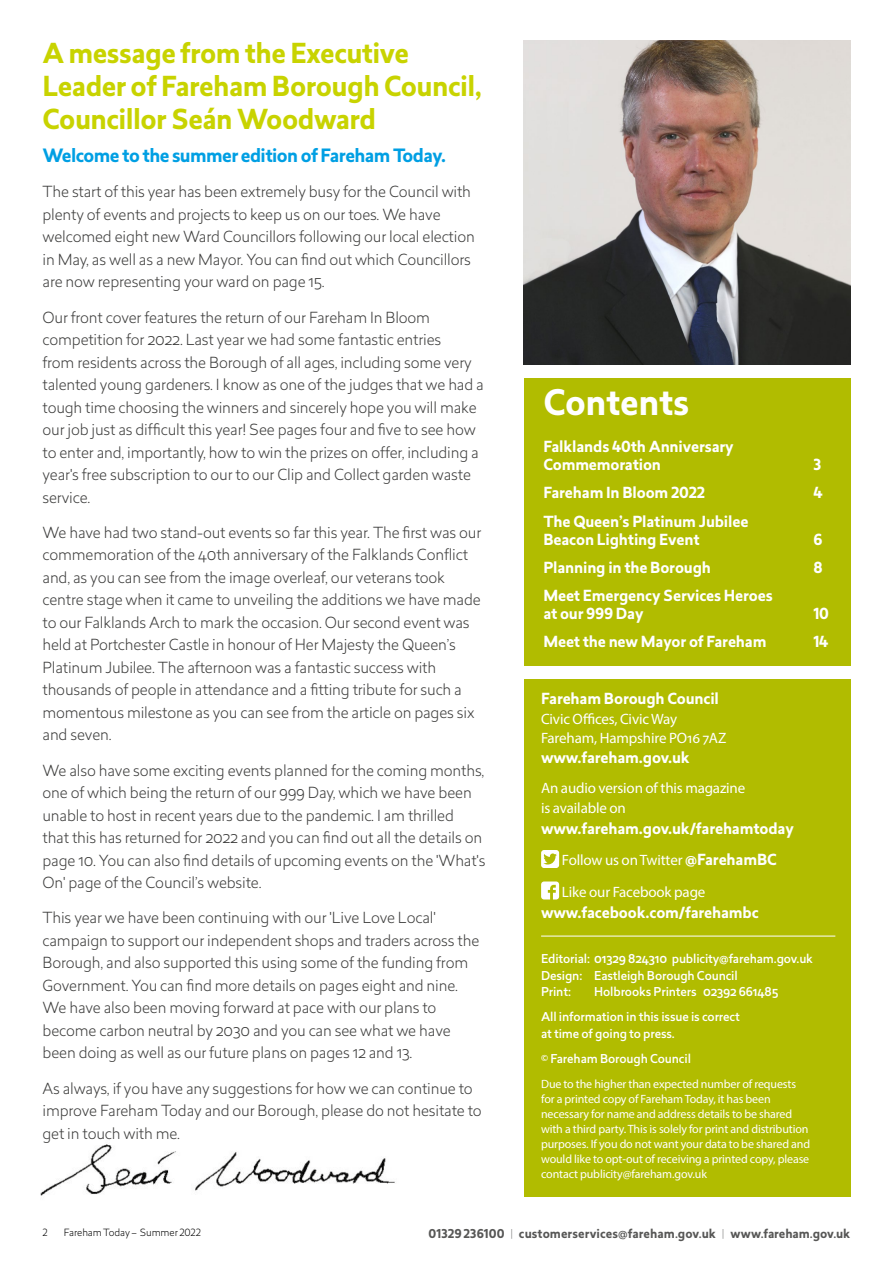
<style>
.page{position:relative;width:893px;height:1263px;background:#fff}
.page>*{position:absolute;margin:0;border:0;box-sizing:border-box;transform-origin:0 0}
.body_big_11pt_light{font:700 34.5px "Revisal";letter-spacing:-.01em;color:#fff}
.body_8pt_no_indent{font:700 27px/33px "Revisal";letter-spacing:-.02em;color:#c8d300}
.body_8pt_no_indent-2{font:700 18px "Revisal";letter-spacing:-.03em;color:#009fe3}
.body_8pt_no_indent-3{font:300 15px/22.5px "Revisal";letter-spacing:-.01em;color:#3c3c3b}
.body_big_11pt_light-2{font:700 15px/18px "Revisal";letter-spacing:-.01em;color:#fff}
.body_8pt{font:15px/19.5px "Myriad Pro";letter-spacing:-.01em;color:#fff}
.body_8pt-2{font:700 15px/21px "Revisal";letter-spacing:-.01em;color:#fff}
.body_8pt-3{font:12px/15px "Myriad Pro";letter-spacing:-.01em;color:#fff}
.body_8pt-4{font:500 12px/16.5px "Revisal";letter-spacing:-.01em;color:#fff}
.t1{font:700 12px "Revisal";letter-spacing:.005em;color:#575756}
.t2{font:300 9.75px "Revisal";letter-spacing:-.01em;color:#000}
.s1{font-family:"Revisal";font-weight:700}
.s2{font-family:"Myriad Pro";font-weight:400}
.s3{font-weight:100}
.s4{font-weight:500}
</style>
<div class="page">
<img style="left:524px;top:40px;width:326px;height:324px">
<div style="left:524px;top:679px;width:326px;height:517px;background:#b1bc00"></div>
<div style="left:524px;top:378px;width:326px;height:287px;background:#b1bc00"></div>
<hr style="left:541px;top:936px;width:294px;height:1px;background:#fff">
<svg style="left:541px;top:850px;width:18px;height:18px"></svg>
<svg style="left:541px;top:881px;width:18px;height:18px"></svg>
<img style="left:41px;top:1144px;width:354px;height:52px">
<p class="body_8pt_no_indent" style="left:43px;top:37px;width:441px">A message from the Executive<br>Leader of Fareham Borough Council,<br>Councillor Seán Woodward</p>
<p class="body_8pt_no_indent-2" style="left:43px;top:143px;width:405px">Welcome to the summer edition of Fareham Today.</p>
<p class="body_8pt_no_indent-3" style="left:43px;top:180px;width:434px">The start of this year has been extremely busy for the Council with plenty of events and projects to keep us on our toes. We have welcomed eight new Ward Councillors following our local election in May, as well as a new Mayor. You can find out which Councillors are now representing your ward on page 15.</p>
<p class="body_8pt_no_indent-3" style="left:43px;top:305px;width:443px">Our front cover features the return of our Fareham In Bloom competition for 2022. Last year we had some fantastic entries<br>from residents across the Borough of all ages, including some very talented young gardeners. I know as one of the judges that we had a tough time choosing the winners and sincerely hope you will make our job just as difficult this year! See pages four and five to see how to enter and, importantly, how to win the prizes on offer, including a year's free subscription to our to our Clip and Collect garden waste service.</p>
<p class="body_8pt_no_indent-3" style="left:43px;top:521px;width:440px">We have had two stand-out events so far this year. The first was our commemoration of the 40th anniversary of the Falklands Conflict and, as you can see from the image overleaf, our veterans took centre stage when it came to unveiling the additions we have made to our Falklands Arch to mark the occasion. Our second event was held at Portchester Castle in honour of Her Majesty the Queen’s Platinum Jubilee. The afternoon was a fantastic success with thousands of people in attendance and a fitting tribute for such a momentous milestone as you can see from the article on pages six and seven.</p>
<p class="body_8pt_no_indent-3" style="left:43px;top:758px;width:445px">We also have some exciting events planned for the coming months, one of which being the return of our 999 Day, which we have been unable to host in recent years due to the pandemic. I am thrilled<br>that this has returned for 2022 and you can find out all the details on page 10. You can also find details of upcoming events on the 'What's On' page of the Council’s website.</p>
<p class="body_8pt_no_indent-3" style="left:43px;top:906px;width:438px">This year we have been continuing with our 'Live Love Local' campaign to support our independent shops and traders across the Borough, and also supported this using some of the funding from Government. You can find more details on pages eight and nine.<br>We have also been moving forward at pace with our plans to become carbon neutral by 2030 and you can see what we have been doing as well as our future plans on pages 12 and 13.</p>
<p class="body_8pt_no_indent-3" style="left:43px;top:1076px;width:441px">As always, if you have any suggestions for how we can continue to improve Fareham Today and our Borough, please do not hesitate to get in touch with me.</p>
<p class="body_big_11pt_light" style="left:543px;top:378px;width:147px">Contents</p>
<p class="body_big_11pt_light-2" style="left:543px;top:438px;width:192px">Falklands 40th Anniversary<br>Commemoration</p>
<p class="body_big_11pt_light-2" style="left:813px;top:456px;width:9px">3</p>
<p class="body_big_11pt_light-2" style="left:543px;top:484px;width:163px">Fareham In Bloom 2022</p>
<p class="body_big_11pt_light-2" style="left:813px;top:484px;width:11px">4</p>
<p class="body_big_11pt_light-2" style="left:543px;top:512px;width:207px">The Queen’s Platinum Jubilee<br>Beacon Lighting Event</p>
<p class="body_big_11pt_light-2" style="left:813px;top:530px;width:11px">6</p>
<p class="body_big_11pt_light-2" style="left:543px;top:559px;width:169px">Planning in the Borough</p>
<p class="body_big_11pt_light-2" style="left:813px;top:559px;width:11px">8</p>
<p class="body_big_11pt_light-2" style="left:543px;top:587px;width:231px">Meet Emergency Services Heroes at our 999 Day</p>
<p class="body_big_11pt_light-2" style="left:813px;top:605px;width:17px">10</p>
<p class="body_big_11pt_light-2" style="left:543px;top:633px;width:225px">Meet the new Mayor of Fareham</p>
<p class="body_big_11pt_light-2" style="left:813px;top:633px;width:17px">14</p>
<p class="body_8pt" style="left:541px;top:689px;width:187px"><span class="s1">Fareham Borough Council<br></span>Civic Offices, Civic Way<br>Fareham, Hampshire PO16 7AZ <span class="s1">www.fareham.gov.uk</span></p>
<p class="body_8pt" style="left:541px;top:778px;width:206px">An audio version of this magazine is available on</p>
<p class="body_8pt-2" style="left:541px;top:818px;width:254px">www.fareham.gov.uk/farehamtoday</p>
<p class="body_8pt" style="left:562px;top:850px;width:216px">Follow us on Twitter <span class="s1">@FarehamBC</span></p>
<p class="body_8pt-2" style="left:541px;top:881px;width:219px;text-indent:21px"><span class="s2">Like our Facebook page </span>www.facebook.com/farehambc</p>
<p class="body_8pt-4" style="left:541px;top:951px;width:273px">Editorial: 01329 824310 publicity@fareham.gov.uk</p>
<p class="body_8pt-4" style="left:541px;top:967px;width:198px">Design: Eastleigh Borough Council</p>
<p class="body_8pt-4" style="left:541px;top:984px;width:31px">Print:</p>
<p class="body_8pt-4" style="left:594px;top:984px;width:186px">Holbrooks Printers 02392 661485</p>
<p class="body_8pt-4" style="left:541px;top:1009px;width:200px">All information in this issue is correct at time of going to press.</p>
<p class="body_8pt-4" style="left:541px;top:1050px;width:151px">© Fareham Borough Council</p>
<p class="body_8pt-3" style="left:541px;top:1076px;width:271px">Due to the higher than expected number of requests for a printed copy of Fareham Today, it has been necessary for name and address details to be shared with a third party. This is solely for print and distribution purposes. If you do not want your data to be shared and would like to opt-out of receiving a printed copy, please contact publicity@fareham.gov.uk</p>
<p class="t2" style="left:43px;top:1226px;width:7px">2</p>
<p class="t2" style="left:64px;top:1226px;width:139px">Fareham Today – Summer 2022</p>
<p class="t1" style="left:428px;top:1225px;width:423px">01329 236100 <span class="s3">|</span> customerservices<span class="s4">@</span>fareham<span class="s4">.</span>gov<span class="s4">.</span>uk <span class="s3">|</span> www<span class="s4">.</span>fareham<span class="s4">.</span>gov<span class="s4">.</span>uk</p>
</div>
